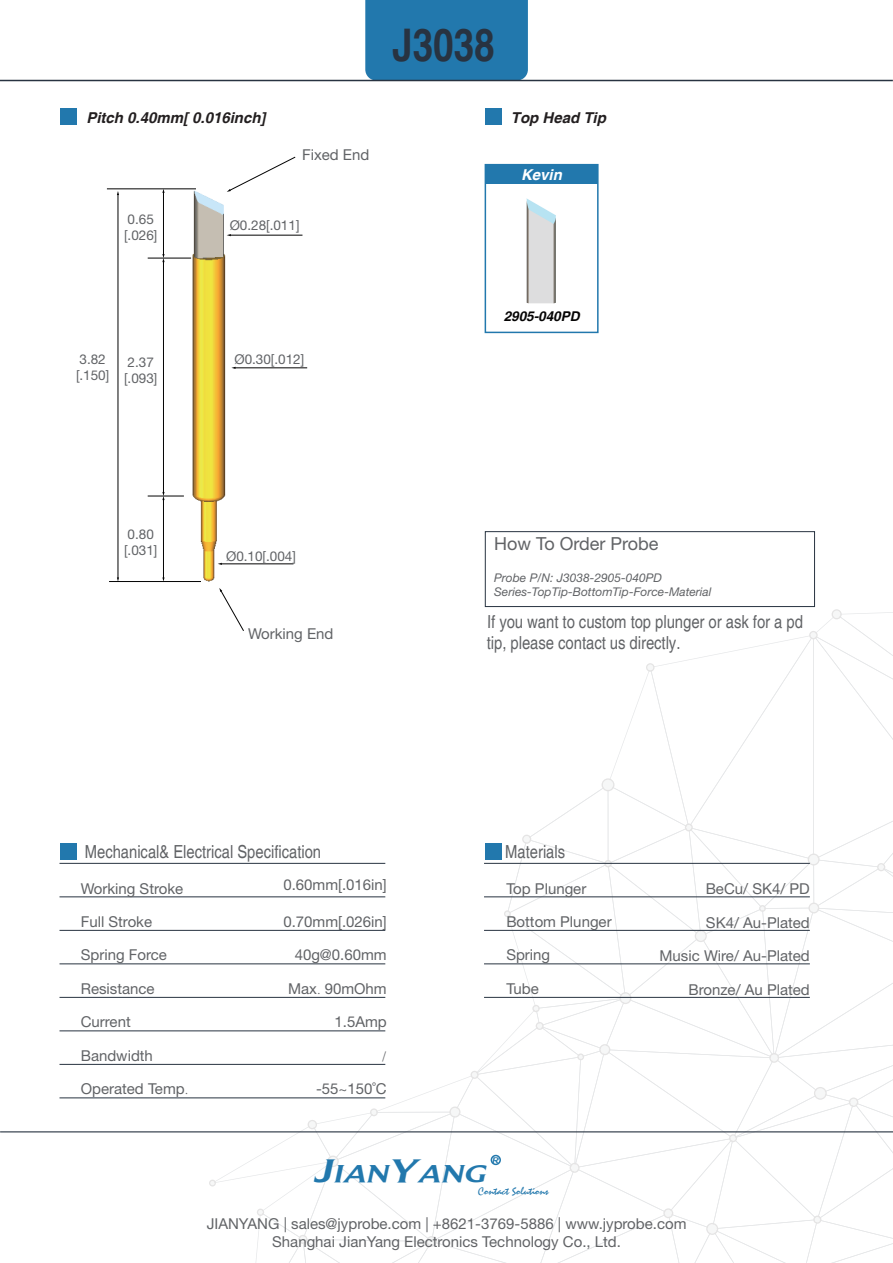
<style>
.page{position:relative;width:893px;height:1263px;background:#fff}
.page>*{position:absolute;margin:0;border:0;box-sizing:border-box;transform-origin:0 0}
.t1{font:700 condensed 45px "Helvetica";color:#283341}
.t2{font:italic 700 25.2px "Beaufort Extended";color:#2278ad}
.t3{font:condensed 18px/21.6px "Helvetica";color:#616366}
.t4{font:18px "Helvetica Neue LT Std";color:#616366}
.t5{font:15px/18px "Helvetica Neue LT Std";color:#616366;text-align:center}
.t6{font:italic 700 15px "Helvetica";color:#231f20}
.t7{font:italic 700 15px "Helvetica";color:#fff}
.t8{font:300 15px "Adobe Song Std";color:#616366}
.t9{font:13.5px/16.2px "Helvetica Neue LT Std";color:#616366}
.t10{font:italic 700 13.5px "Helvetica";color:#050404}
.t11{font:italic 12px/14.4px "Helvetica Neue LT Pro";color:#616366}
.t12{font:10.95px "Staccato 222 BT";color:#2278ad}
.t13{font:italic 700 8.4px "Beaufort Extended";color:#2278ad}
.s1{font-family:"Adobe Song Std";font-weight:300}
.s2{font-size:33.6px}
</style>
<div class="page">
<hr style="left:59px;top:863px;width:326px;height:1px;background:#283341">
<div style="left:60px;top:843px;width:17px;height:17px;background:#2278ad"></div>
<hr style="left:59px;top:896px;width:326px;height:1px;background:#283341">
<hr style="left:59px;top:930px;width:326px;height:1px;background:#283341">
<hr style="left:59px;top:963px;width:326px;height:1px;background:#283341">
<hr style="left:59px;top:997px;width:326px;height:1px;background:#283341">
<hr style="left:59px;top:1030px;width:326px;height:1px;background:#283341">
<hr style="left:59px;top:1064px;width:326px;height:1px;background:#283341">
<hr style="left:59px;top:1097px;width:326px;height:1px;background:#283341">
<div style="left:365px;top:0;width:163px;height:80px;background:#2278ad"></div>
<hr style="left:0;top:1131px;width:893px;height:1px;background:#283341">
<hr style="left:0;top:80px;width:893px;height:1px;background:#283341">
<div style="left:60px;top:108px;width:17px;height:17px;background:#2278ad"></div>
<div style="left:485px;top:108px;width:17px;height:17px;background:#2278ad"></div>
<div style="left:485px;top:531px;width:330px;height:76px;border:1px solid #283341"></div>
<div style="left:485px;top:164px;width:114px;height:169px;border:2px solid #2278ad"></div>
<div style="left:485px;top:165px;width:113px;height:19px;background:#2278ad"></div>
<img style="left:526px;top:198px;width:30px;height:106px">
<img style="left:170px;top:188px;width:79px;height:394px">
<hr style="left:235px;top:368px;width:72px;height:1px;background:#030303">
<hr style="left:221px;top:564px;width:72px;height:1px;background:#030303">
<svg style="left:227px;top:157px;width:69px;height:35px"></svg>
<svg style="left:209px;top:588px;width:684px;height:675px"></svg>
<hr style="left:107px;top:189px;width:89px;height:1px;background:#030303">
<hr style="left:109px;top:581px;width:92px;height:1px;background:#030303">
<hr style="left:148px;top:258px;width:43px;height:1px;background:#030303">
<hr style="left:148px;top:496px;width:36px;height:1px;background:#030303">
<hr style="left:163px;top:192px;width:1px;height:63px;background:#030303">
<hr style="left:163px;top:499px;width:1px;height:79px;background:#030303">
<hr style="left:118px;top:194px;width:1px;height:384px;background:#030303">
<hr style="left:163px;top:261px;width:1px;height:232px;background:#030303">
<svg style="left:162px;top:254px;width:3px;height:8px"></svg>
<svg style="left:162px;top:492px;width:3px;height:8px"></svg>
<hr style="left:230px;top:235px;width:72px;height:1px;background:#030303">
<h1 class="t1" style="left:392px;top:18px;width:104px">J3038</h1>
<p class="t6" style="left:86px;top:109px;width:181px">Pitch 0.40mm[ 0.016inch]</p>
<p class="t6" style="left:511px;top:109px;width:97px">Top Head Tip</p>
<p class="t9" style="left:124px;top:211px;width:35px">0.65 [.026]</p>
<p class="t9" style="left:76px;top:351px;width:35px">3.82 [.150]</p>
<p class="t9" style="left:124px;top:354px;width:35px">2.37 [.093]</p>
<p class="t9" style="left:124px;top:526px;width:35px">0.80 [.031]</p>
<p class="t5" style="left:302px;top:145px;width:69px">Fixed End</p>
<p class="t9" style="left:230px;top:217px;width:71px">Ø0.28[.011]</p>
<p class="t9" style="left:234px;top:351px;width:71px">Ø0.30[.012]</p>
<p class="t9" style="left:226px;top:548px;width:71px">Ø0.10[.004]</p>
<p class="t5" style="left:248px;top:625px;width:87px">Working End</p>
<p class="t7" style="left:521px;top:166px;width:42px">Kevin</p>
<p class="t10" style="left:504px;top:308px;width:77px">2905-040PD</p>
<p class="t4" style="left:494px;top:533px;width:166px">How To Order Probe</p>
<p class="t11" style="left:494px;top:570px;width:219px">Probe P/N: J3038-2905-040PD<br>Series-TopTip-BottomTip-Force-Material</p>
<p class="t3" style="left:487px;top:610px;width:318px">If you want to custom top plunger or ask for a pd tip, please contact us directly.</p>
<p class="t3" style="left:85px;top:841px;width:238px">Mechanical&amp; Electrical Specification</p>
<p class="t3" style="left:505px;top:841px;width:61px">Materials</p>
<p class="t5" style="left:81px;top:879px;width:104px">Working Stroke</p>
<p class="t5" style="left:81px;top:912px;width:73px">Full Stroke</p>
<p class="t5" style="left:283px;top:875px;width:105px">0.60mm[.016in]</p>
<p class="t5" style="left:506px;top:879px;width:82px">Top Plunger</p>
<p class="t5" style="left:506px;top:912px;width:107px">Bottom Plunger</p>
<p class="t5" style="left:283px;top:912px;width:105px">0.70mm[.026in]</p>
<p class="t5" style="left:706px;top:880px;width:106px">BeCu/ SK4/ PD</p>
<p class="t5" style="left:706px;top:913px;width:105px">SK4/ Au-Plated</p>
<p class="t5" style="left:81px;top:946px;width:88px">Spring Force</p>
<p class="t5" style="left:295px;top:946px;width:94px">40g@0.60mm</p>
<p class="t5" style="left:81px;top:979px;width:75px">Resistance</p>
<p class="t5" style="left:288px;top:979px;width:100px">Max<span class="s1">.</span> 90mOhm</p>
<p class="t5" style="left:81px;top:1013px;width:52px">Current</p>
<p class="t5" style="left:334px;top:1013px;width:54px">1.5Amp</p>
<p class="t5" style="left:81px;top:1046px;width:74px">Bandwidth</p>
<p class="t8" style="left:382px;top:1047px;width:7px">/</p>
<p class="t5" style="left:81px;top:1079px;width:109px">Operated Temp<span class="s1">.</span></p>
<p class="t5" style="left:316px;top:1079px;width:72px">-55~150˚C</p>
<p class="t5" style="left:506px;top:946px;width:45px">Spring</p>
<p class="t5" style="left:659px;top:947px;width:152px">Music Wire/ Au-Plated</p>
<p class="t5" style="left:506px;top:979px;width:34px">Tube</p>
<p class="t5" style="left:688px;top:980px;width:123px">Bronze/ Au Plated</p>
<p class="t13" style="left:492px;top:1155px;width:8px">R</p>
<h2 class="t2" style="left:314px;top:1159px;width:174px"><span class="s2">J</span>IAN<span class="s2">Y</span>ANG</h2>
<p class="t12" style="left:478px;top:1184px;width:72px">Contact Solutions</p>
<p class="t5" style="left:207px;top:1215px;width:481px">JIANYANG | sales@jyprobe.com | +8621-3769-5886 | www.jyprobe.com<br>Shanghai JianYang Electronics Technology Co., Ltd.</p>
</div>
